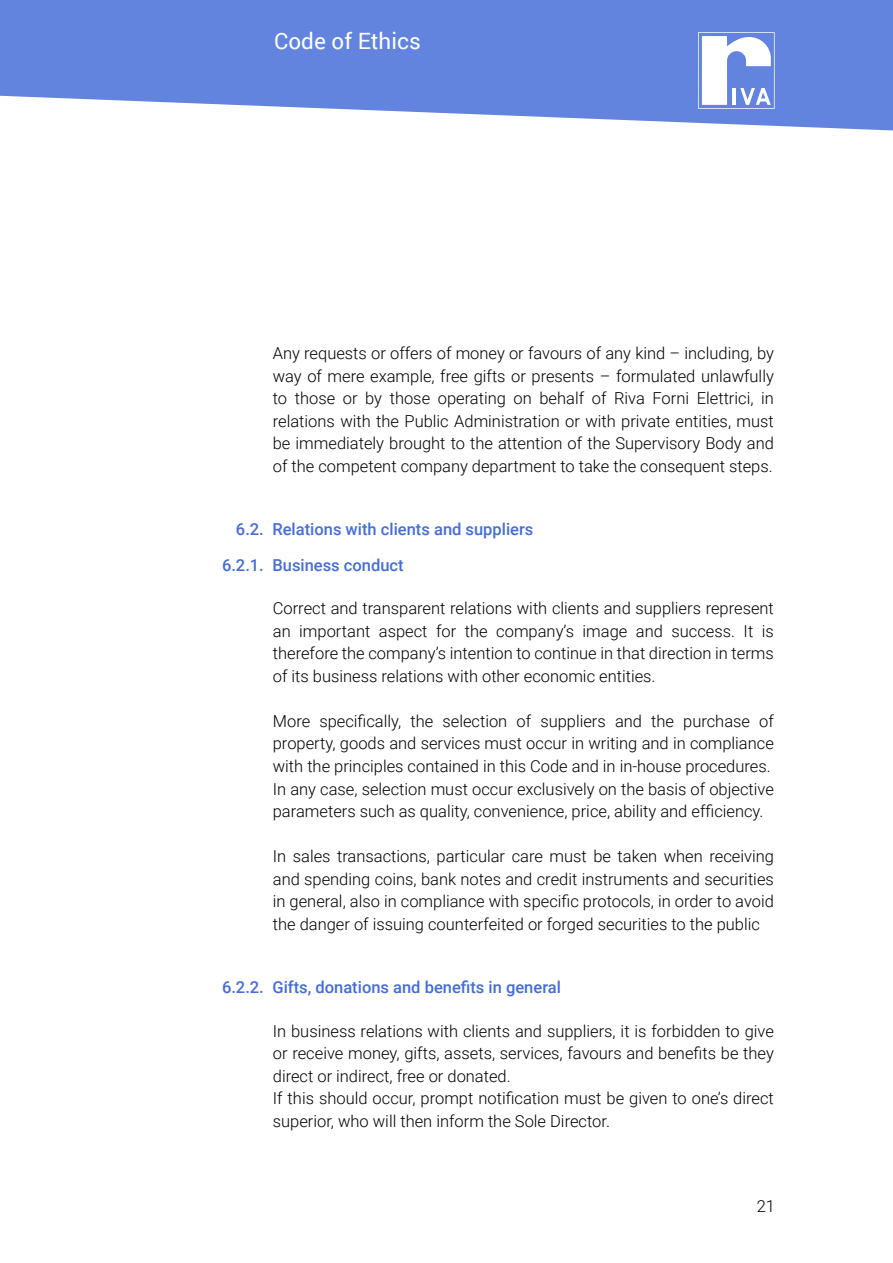
<style>
.page{position:relative;width:893px;height:1263px;background:#fff}
.page>*{position:absolute;margin:0;border:0;box-sizing:border-box;transform-origin:0 0}
.t1{font:22.5px "Roboto";color:#fff}
.t2{font:300 16.5px/22.5px "Roboto";color:#000;text-align:justify}
.t3{font:500 16.5px/35.2px "Roboto";color:#446dd9}
</style>
<div class="page">
<svg style="left:0;top:0;width:893px;height:130px;background:#7794e3"></svg>
<svg style="left:698px;top:32px;width:77px;height:77px"></svg>
<h1 class="t1" style="left:274px;top:25px;width:148px">Code of Ethics</h1>
<p class="t2" style="left:273px;top:342px;width:503px">Any requests or offers of money or favours of any kind – including, by way of mere example, free gifts or presents – formulated unlawfully to those or by those operating on behalf of Riva Forni Elettrici, in relations with the Public Administration or with private entities, must be immediately brought to the attention of the Supervisory Body and of the competent company department to take the consequent steps.</p>
<p class="t3" style="left:222px;top:511px;width:313px;text-indent:14px">6.2. Relations with clients and suppliers<br>6.2.1. Business conduct</p>
<p class="t2" style="left:273px;top:597px;width:503px">Correct and transparent relations with clients and suppliers represent an important aspect for the company’s image and success. It is therefore the company’s intention to continue in that direction in terms of its business relations with other economic entities.</p>
<p class="t2" style="left:273px;top:709px;width:503px;text-align:left">More specifically, the selection of suppliers and the purchase of property, goods and services must occur in writing and in compliance with the principles contained in this Code and in in-house procedures.<br>In any case, selection must occur exclusively on the basis of objective parameters such as quality, convenience, price, ability and efficiency.</p>
<p class="t2" style="left:273px;top:844px;width:503px">In sales transactions, particular care must be taken when receiving and spending coins, bank notes and credit instruments and securities in general, also in compliance with specific protocols, in order to avoid the danger of issuing counterfeited or forged securities to the public</p>
<p class="t3" style="left:222px;top:969px;width:341px">6.2.2. Gifts, donations and benefits in general</p>
<p class="t2" style="left:273px;top:1019px;width:503px;text-align:left">In business relations with clients and suppliers, it is forbidden to give or receive money, gifts, assets, services, favours and benefits be they direct or indirect, free or donated.<br>If this should occur, prompt notification must be given to one’s direct superior, who will then inform the Sole Director.</p>
<p class="t2" style="left:757px;top:1194px;width:20px">21</p>
</div>
